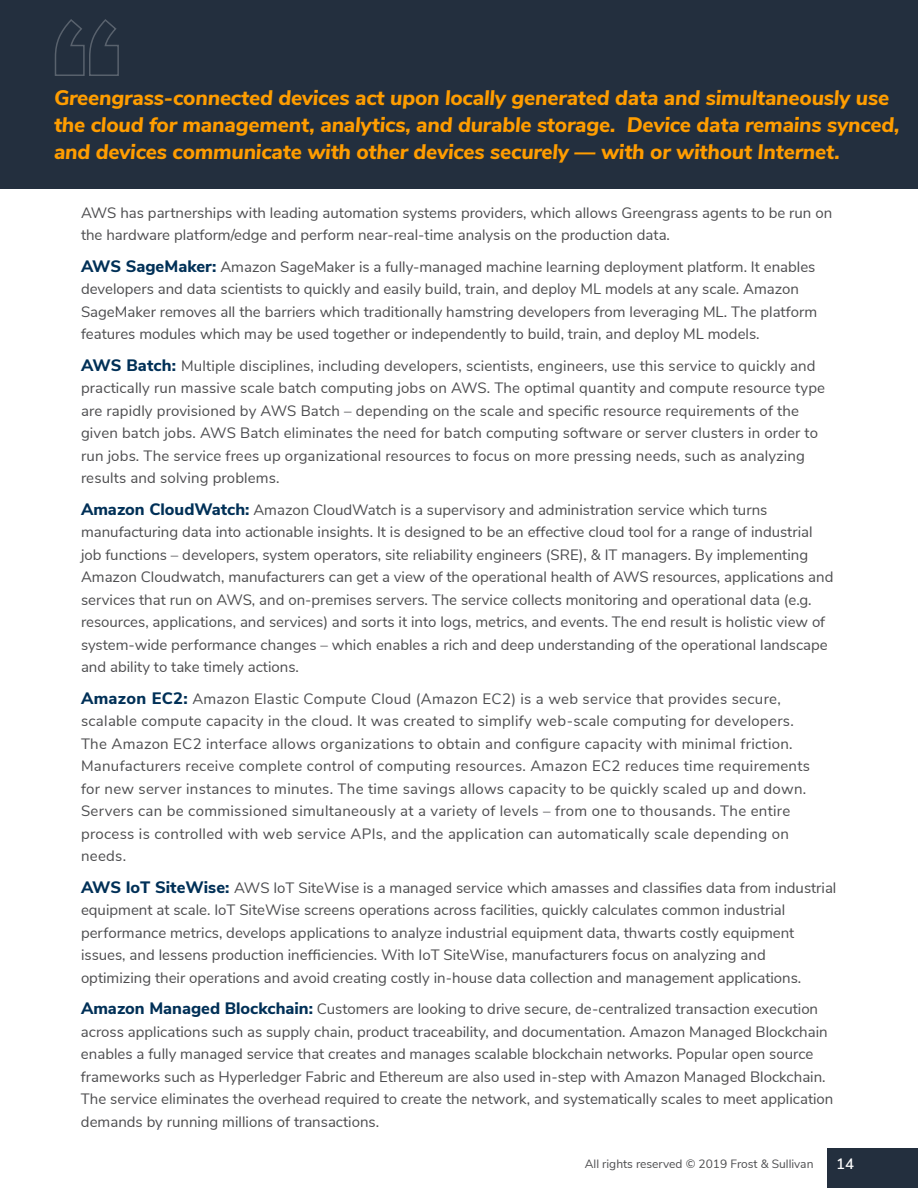
<style>
.page{position:relative;width:918px;height:1188px;background:#fff}
.page>*{position:absolute;margin:0;border:0;box-sizing:border-box;transform-origin:0 0}
.t1{font:italic 800 21px/27px "Nunito Sans";letter-spacing:-.01em;color:#ff9d00}
.t2{font:15px/22.5px "Nunito Sans";color:#4d4d4f}
.t3{font:15px/22.5px "Nunito Sans";letter-spacing:.02em;color:#4d4d4f}
.t4{font:600 15px "Nunito Sans";color:#fff}
.t5{font:12px "Nunito Sans";color:#4d4d4f}
.s1{font-weight:800;font-size:16.5px;color:#003057}
</style>
<div class="page">
<div style="left:828px;top:1148px;width:90px;height:40px;background:#232f3e"></div>
<div style="left:0;top:0;width:918px;height:189px;background:#232f3e"></div>
<svg style="left:54px;top:19px;width:65px;height:57px"></svg>
<p class="t1" style="left:54px;top:83px;width:847px">Greengrass-connected devices act upon locally generated data and simultaneously use the cloud for management, analytics, and durable storage. Device data remains synced, and devices communicate with other devices securely — with or without Internet.</p>
<p class="t2" style="left:81px;top:200px;width:753px">AWS has partnerships with leading automation systems providers, which allows Greengrass agents to be run on the hardware platform/edge and perform near-real-time analysis on the production data.</p>
<p class="t2" style="left:81px;top:254px;width:738px"><span class="s1">AWS SageMaker:</span> Amazon SageMaker is a fully-managed machine learning deployment platform. It enables developers and data scientists to quickly and easily build, train, and deploy ML models at any scale. Amazon SageMaker removes all the barriers which traditionally hamstring developers from leveraging ML. The platform features modules which may be used together or independently to build, train, and deploy ML models.</p>
<p class="t2" style="left:81px;top:353px;width:746px"><span class="s1">AWS Batch:</span> Multiple disciplines, including developers, scientists, engineers, use this service to quickly and practically run massive scale batch computing jobs on AWS. The optimal quantity and compute resource type are rapidly provisioned by AWS Batch – depending on the scale and specific resource requirements of the given batch jobs. AWS Batch eliminates the need for batch computing software or server clusters in order to run jobs. The service frees up organizational resources to focus on more pressing needs, such as analyzing results and solving problems.</p>
<p class="t2" style="left:81px;top:497px;width:754px"><span class="s1">Amazon CloudWatch:</span> Amazon CloudWatch is a supervisory and administration service which turns manufacturing data into actionable insights. It is designed to be an effective cloud tool for a range of industrial job functions – developers, system operators, site reliability engineers (SRE), &amp; IT managers. By implementing Amazon Cloudwatch, manufacturers can get a view of the operational health of AWS resources, applications and services that run on AWS, and on-premises servers. The service collects monitoring and operational data (e.g. resources, applications, and services) and sorts it into logs, metrics, and events. The end result is holistic view of system-wide performance changes – which enables a rich and deep understanding of the operational landscape and ability to take timely actions.</p>
<p class="t3" style="left:81px;top:686px;width:731px"><span class="s1">Amazon EC2:</span> Amazon Elastic Compute Cloud (Amazon EC2) is a web service that provides secure, scalable compute capacity in the cloud. It was created to simplify web-scale computing for developers.<br>The Amazon EC2 interface allows organizations to obtain and configure capacity with minimal friction.<br>Manufacturers receive complete control of computing resources. Amazon EC2 reduces time requirements for new server instances to minutes. The time savings allows capacity to be quickly scaled up and down.<br>Servers can be commissioned simultaneously at a variety of levels – from one to thousands. The entire process is controlled with web service APIs, and the application can automatically scale depending on needs.</p>
<p class="t2" style="left:81px;top:875px;width:757px"><span class="s1">AWS IoT SiteWise:</span> AWS IoT SiteWise is a managed service which amasses and classifies data from industrial equipment at scale. IoT SiteWise screens operations across facilities, quickly calculates common industrial performance metrics, develops applications to analyze industrial equipment data, thwarts costly equipment issues, and lessens production inefficiencies. With IoT SiteWise, manufacturers focus on analyzing and optimizing their operations and avoid creating costly in-house data collection and management applications.</p>
<p class="t2" style="left:81px;top:997px;width:754px"><span class="s1">Amazon Managed Blockchain:</span> Customers are looking to drive secure, de-centralized transaction execution across applications such as supply chain, product traceability, and documentation. Amazon Managed Blockchain enables a fully managed service that creates and manages scalable blockchain networks. Popular open source frameworks such as Hyperledger Fabric and Ethereum are also used in-step with Amazon Managed Blockchain.<br>The service eliminates the overhead required to create the network, and systematically scales to meet application demands by running millions of transactions.</p>
<p class="t5" style="left:585px;top:1155px;width:230px">All rights reserved © 2019 Frost &amp; Sullivan</p>
<p class="t4" style="left:836px;top:1153px;width:19px">14</p>
</div>
